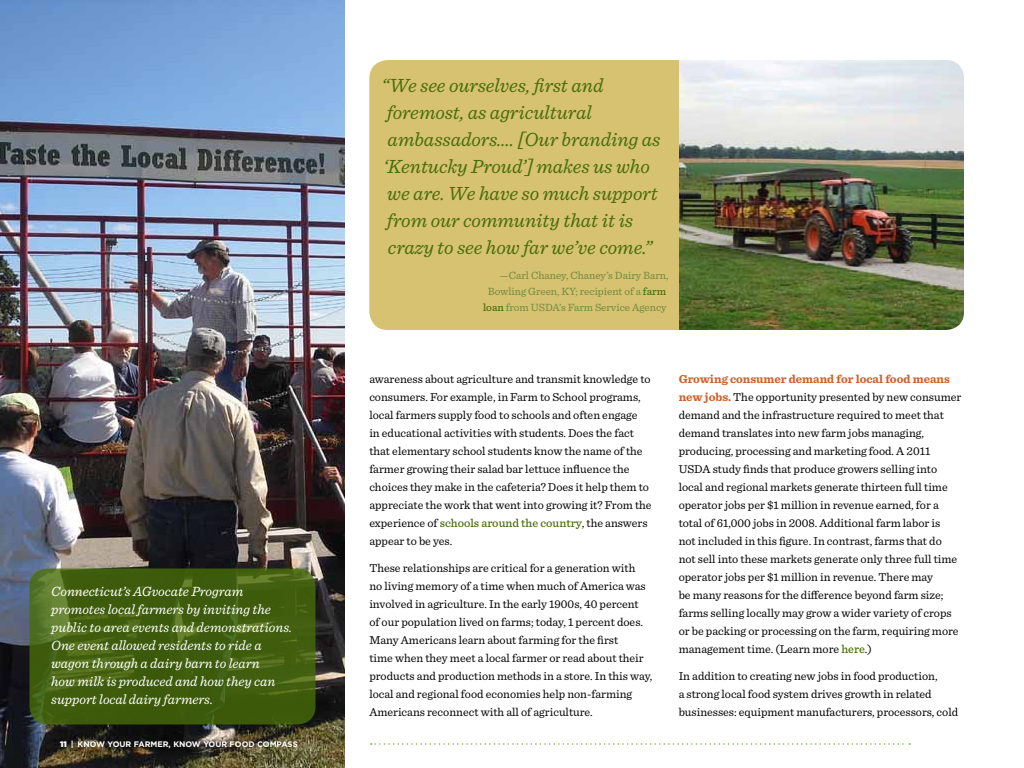
<style>
.page{position:relative;width:1024px;height:768px;background:#fff}
.page>*{position:absolute;margin:0;border:0;box-sizing:border-box;transform-origin:0 0}
.t1{font:italic 20px/27px "Sentinel";color:#486d09}
.t2{font:italic 14px/18px "Sentinel";color:#fff}
.text{font:12px/18px "Sentinel";color:#000}
.run-in{font:12px/18px "Sentinel";color:#000}
.t3{font:11px/16px "Sentinel";color:#6d893e;text-align:right}
.t4{font:700 8px "Gotham";color:#fff}
.s1{font-weight:900}
.s2{font-weight:500;color:#486d09}
.s3{font-weight:700;color:#cb6128}
</style>
<div class="page">
<img style="left:0;top:0;width:345px;height:768px">
<div style="left:369px;top:60px;width:310px;height:270px;background:#d7c272"></div>
<svg style="left:30px;top:568px;width:286px;height:156px;background:#436011"></svg>
<img style="left:679px;top:60px;width:285px;height:270px">
<svg style="left:371px;top:743px;width:539px;height:2px"></svg>
<p class="t2" style="left:51px;top:582px;width:242px">Connecticut’s AGvocate Program promotes local farmers by inviting the public to area events and demonstrations.<br>One event allowed residents to ride a wagon through a dairy barn to learn<br>how milk is produced and how they can support local dairy farmers.</p>
<p class="t4" style="left:60px;top:739px;width:239px"><span class="s1">11</span> | KNOW YOUR FARMER, KNOW YOUR FOOD COMPASS</p>
<h1 class="t1" style="left:382px;top:70px;width:280px">“We see ourselves, first and foremost, as agricultural ambassadors…. [Our branding as ‘Kentucky Proud’] makes us who we are. We have so much support from our community that it is crazy to see how far we’ve come.”</h1>
<p class="t3" style="left:483px;top:266px;width:187px">—Carl Chaney, Chaney’s Dairy Barn,<br>Bowling Green, KY; recipient of a <span class="s2">farm loan</span> from USDA’s Farm Service Agency</p>
<p class="text" style="left:369px;top:369px;width:284px">awareness about agriculture and transmit knowledge to consumers. For example, in Farm to School programs, local farmers supply food to schools and often engage<br>in educational activities with students. Does the fact that elementary school students know the name of the farmer growing their salad bar lettuce influence the choices they make in the cafeteria? Does it help them to appreciate the work that went into growing it? From the experience of <span class="s2">schools around the country</span>, the answers appear to be yes.</p>
<p class="text" style="left:369px;top:558px;width:285px">These relationships are critical for a generation with<br>no living memory of a time when much of America was involved in agriculture. In the early 1900s, 40 percent<br>of our population lived on farms; today, 1 percent does.<br>Many Americans learn about farming for the first<br>time when they meet a local farmer or read about their products and production methods in a store. In this way, local and regional food economies help non-farming Americans reconnect with all of agriculture.</p>
<p class="run-in" style="left:679px;top:369px;width:284px"><span class="s3">Growing consumer demand for local food means new jobs.</span> The opportunity presented by new consumer demand and the infrastructure required to meet that demand translates into new farm jobs managing, producing, processing and marketing food. A 2011<br>USDA study finds that produce growers selling into local and regional markets generate thirteen full time operator jobs per $1 million in revenue earned, for a total of 61,000 jobs in 2008. Additional farm labor is<br>not included in this figure. In contrast, farms that do not sell into these markets generate only three full time operator jobs per $1 million in revenue. There may<br>be many reasons for the difference beyond farm size; farms selling locally may grow a wider variety of crops or be packing or processing on the farm, requiring more management time. (Learn more <span class="s2">here</span>.)</p>
<p class="text" style="left:679px;top:666px;width:281px">In addition to creating new jobs in food production,<br>a strong local food system drives growth in related businesses: equipment manufacturers, processors, cold</p>
</div>
